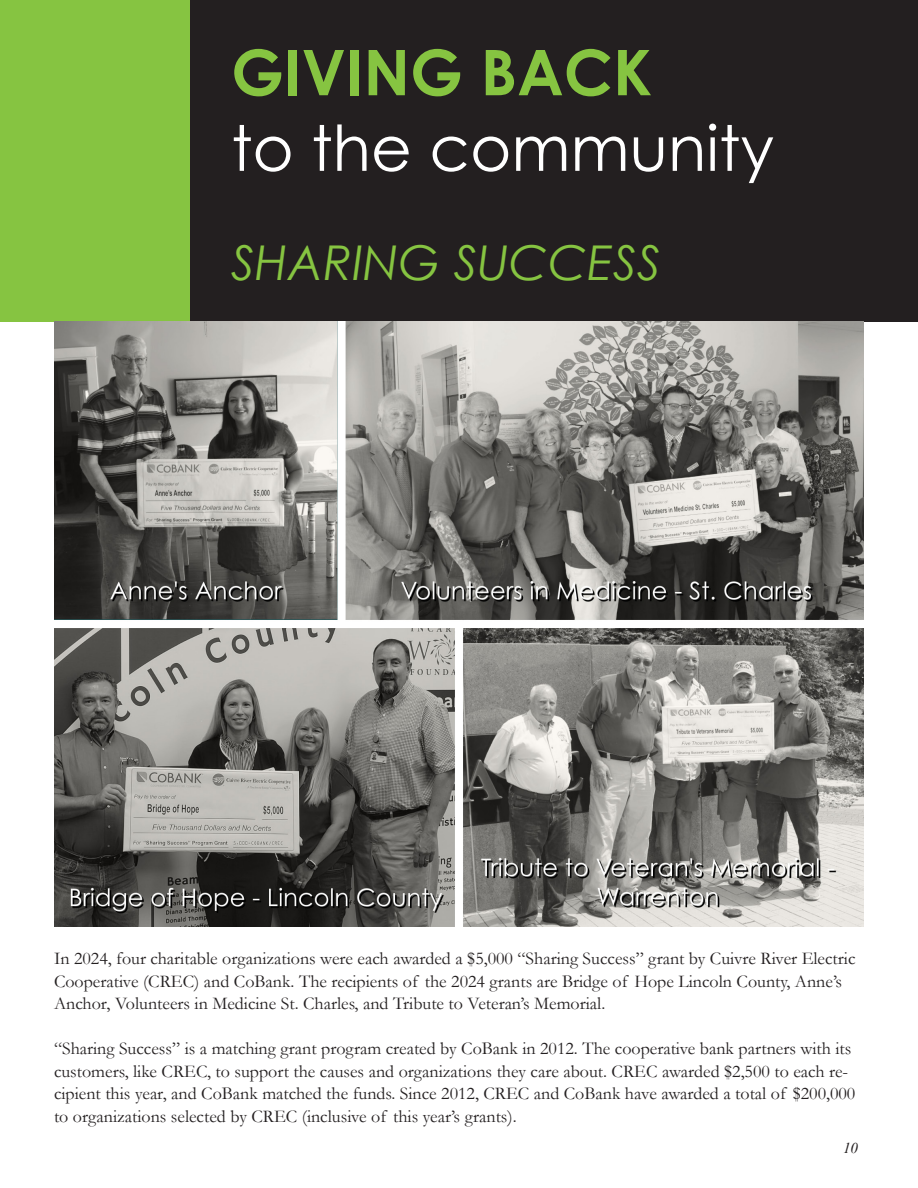
<style>
.page{position:relative;width:918px;height:1188px;background:#fff}
.page>*{position:absolute;margin:0;border:0;box-sizing:border-box;transform-origin:0 0}
.t1{font:63px "Century Gothic";color:#fff}
.t2{font:700 63px "Century Gothic";color:#86c441}
.t3{font:italic 48px "Century Gothic";color:#86c441}
.t4{font:18px/22.5px "Garamond";color:#231f20}
.t5{font:italic 15px "Times New Roman";color:#231f20}
</style>
<div class="page">
<div style="left:0;top:0;width:190px;height:322px;background:#86c441"></div>
<div style="left:190px;top:0;width:728px;height:322px;background:#231f20"></div>
<img style="left:54px;top:322px;width:810px;height:605px">
<p class="t2" style="left:231px;top:25px;width:422px">GIVING BACK</p>
<p class="t1" style="left:231px;top:104px;width:544px">to the community</p>
<p class="t3" style="left:231px;top:229px;width:431px">SHARING SUCCESS</p>
<p class="t4" style="left:54px;top:947px;width:803px">In 2024, four charitable organizations were each awarded a $5,000 “Sharing Success” grant by Cuivre River Electric<br>Cooperative (CREC) and CoBank. The recipients of the 2024 grants are Bridge of Hope Lincoln County, Anne’s<br>Anchor, Volunteers in Medicine St. Charles, and Tribute to Veteran’s Memorial.</p>
<p class="t4" style="left:54px;top:1037px;width:803px">“Sharing Success” is a matching grant program created by CoBank in 2012. The cooperative bank partners with its customers, like CREC, to support the causes and organizations they care about. CREC awarded $2,500 to each re&shy;cipient this year, and CoBank matched the funds. Since 2012, CREC and CoBank have awarded a total of $200,000 to organizations selected by CREC (inclusive of this year’s grants).</p>
<p class="t5" style="left:843px;top:1138px;width:16px">10</p>
</div>
